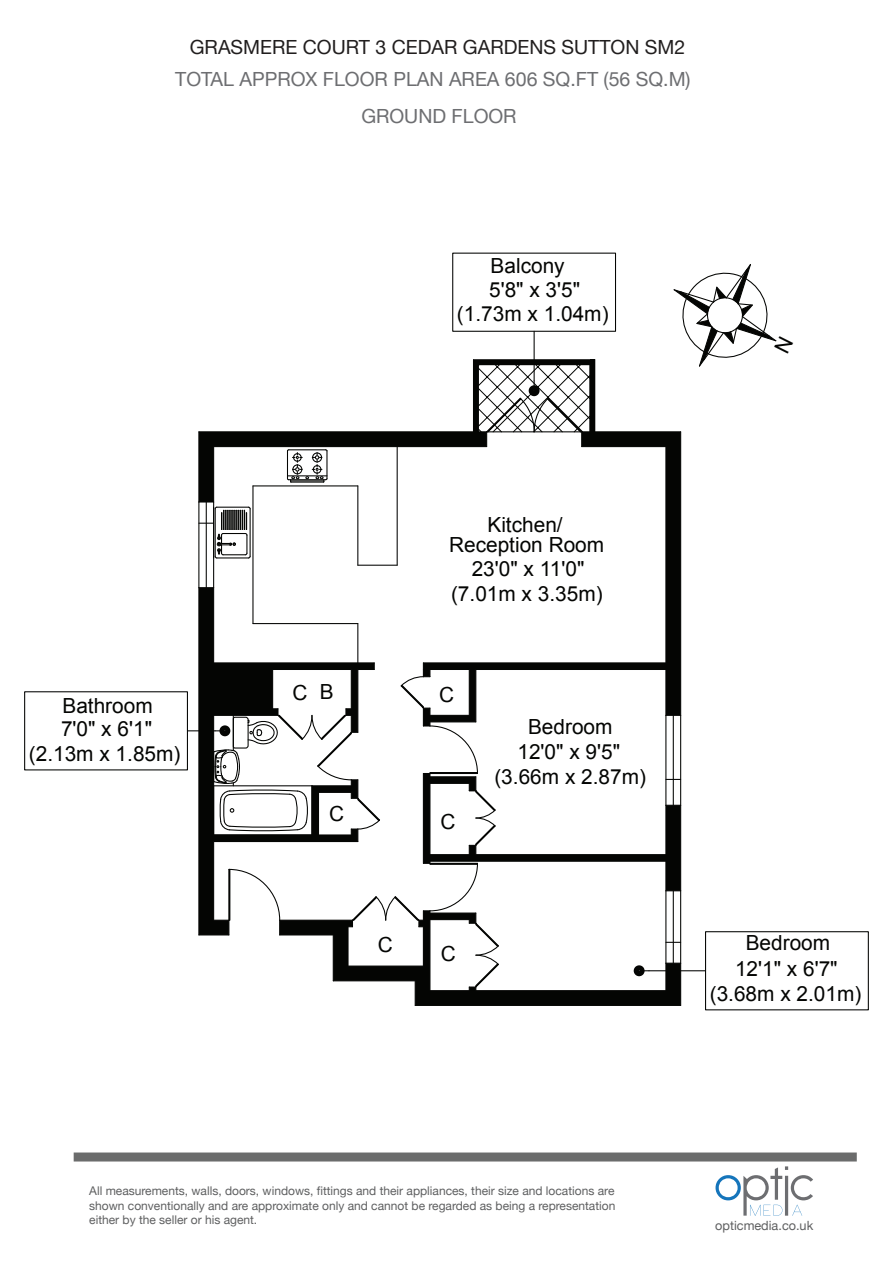
<style>
.page{position:relative;width:893px;height:1263px;background:#fff}
.page>*{position:absolute;margin:0;border:0;box-sizing:border-box;transform-origin:0 0}
.t1{font:20.85px/24.2px "Arial";color:#040503;text-align:center}
.t2{font:19.5px/37.3px "Helvetica Neue";color:#6d6e71}
.t3{font:19.5px "Helvetica Neue";color:#211e1e}
.t4{font:12.75px "Helvetica Neue";color:#5e5f60}
.t5{font:12px/14.4px "Helvetica Neue";color:#5e5f60;text-align:justify}
</style>
<div class="page">
<div style="left:74px;top:1152px;width:783px;height:9px;background:#6b6c6c"></div>
<svg style="left:715px;top:1166px;width:98px;height:50px"></svg>
<svg style="left:199px;top:588px;width:160px;height:75px"></svg>
<svg style="left:590px;top:432px;width:90px;height:231px"></svg>
<hr style="left:357px;top:624px;width:1px;height:39px;background:#040503">
<hr style="left:213px;top:588px;width:1px;height:75px;background:#040503">
<hr style="left:252px;top:486px;width:1px;height:138px;background:#040503">
<hr style="left:198px;top:588px;width:1px;height:347px;background:#040503">
<hr style="left:198px;top:432px;width:1px;height:70px;background:#040503">
<hr style="left:582px;top:446px;width:84px;height:1px;background:#040503">
<hr style="left:582px;top:431px;width:99px;height:1px;background:#040503">
<hr style="left:665px;top:447px;width:1px;height:216px;background:#040503">
<hr style="left:680px;top:432px;width:1px;height:283px;background:#040503">
<hr style="left:423px;top:662px;width:243px;height:1px;background:#040503">
<hr style="left:214px;top:662px;width:160px;height:1px;background:#040503">
<hr style="left:253px;top:623px;width:105px;height:1px;background:#040503">
<hr style="left:415px;top:1005px;width:266px;height:1px;background:#040503">
<hr style="left:473px;top:359px;width:122px;height:1px;background:#040503">
<hr style="left:397px;top:447px;width:1px;height:118px;background:#040503">
<hr style="left:358px;top:565px;width:39px;height:1px;background:#040503">
<hr style="left:357px;top:486px;width:1px;height:79px;background:#040503">
<svg style="left:199px;top:587px;width:14px;height:1px"></svg>
<div style="left:452px;top:253px;width:164px;height:79px;border:1px solid #040503"></div>
<hr style="left:534px;top:331px;width:1px;height:50px;background:#040503">
<hr style="left:198px;top:502px;width:1px;height:86px;background:#040503">
<hr style="left:213px;top:502px;width:1px;height:86px;background:#040503">
<hr style="left:206px;top:502px;width:1px;height:86px;background:#040503">
<div style="left:705px;top:931px;width:164px;height:79px;border:1px solid #040503"></div>
<hr style="left:649px;top:970px;width:56px;height:1px;background:#040503">
<svg style="left:199px;top:365px;width:391px;height:194px"></svg>
<svg style="left:187px;top:663px;width:494px;height:342px"></svg>
<div style="left:590px;top:360px;width:5px;height:72px;background:#040503"></div>
<div style="left:473px;top:360px;width:118px;height:5px;background:#040503"></div>
<div style="left:473px;top:365px;width:5px;height:67px;background:#040503"></div>
<svg style="left:673px;top:264px;width:104px;height:103px"></svg>
<h2 class="t3" style="left:190px;top:36px;width:497px">GRASMERE COURT 3 CEDAR GARDENS SUTTON SM2</h2>
<h2 class="t2" style="left:361px;top:60px;width:331px;text-indent:-186px">TOTAL APPROX FLOOR PLAN AREA 606 SQ.FT (56 SQ.M)<br>GROUND FLOOR</h2>
<h1 class="t1" style="left:457px;top:254px;width:153px">Balcony<br>5'8" x 3'5" (1.73m x 1.04m)</h1>
<h1 class="t1" style="left:29px;top:693px;width:153px">Bathroom<br>7'0" x 6'1" (2.13m x 1.85m)</h1>
<h1 class="t1" style="left:487px;top:512px;width:77px">Kitchen/</h1>
<h1 class="t1" style="left:449px;top:533px;width:157px">Reception Room<br>23'0" x 11'0" (7.01m x 3.35m)</h1>
<h1 class="t1" style="left:293px;top:680px;width:43px">C B</h1>
<h1 class="t1" style="left:439px;top:683px;width:17px">C</h1>
<h1 class="t1" style="left:329px;top:802px;width:17px">C</h1>
<h1 class="t1" style="left:440px;top:810px;width:17px">C</h1>
<h1 class="t1" style="left:494px;top:714px;width:153px;line-height:25.2px">Bedroom<br>12'0" x 9'5" (3.66m x 2.87m)</h1>
<h1 class="t1" style="left:378px;top:932px;width:17px">C</h1>
<h1 class="t1" style="left:441px;top:942px;width:17px">C</h1>
<h1 class="t1" style="left:710px;top:930px;width:153px;line-height:25.2px">Bedroom<br>12'1" x 6'7" (3.68m x 2.01m)</h1>
<p class="t5" style="left:89px;top:1184px;width:528px">All measurements, walls, doors, windows, fittings and their appliances, their size and locations are shown conventionally and are approximate only and cannot be regarded as being a representation either by the seller or his agent.</p>
<p class="t4" style="left:715px;top:1218px;width:100px">opticmedia.co.uk</p>
</div>
